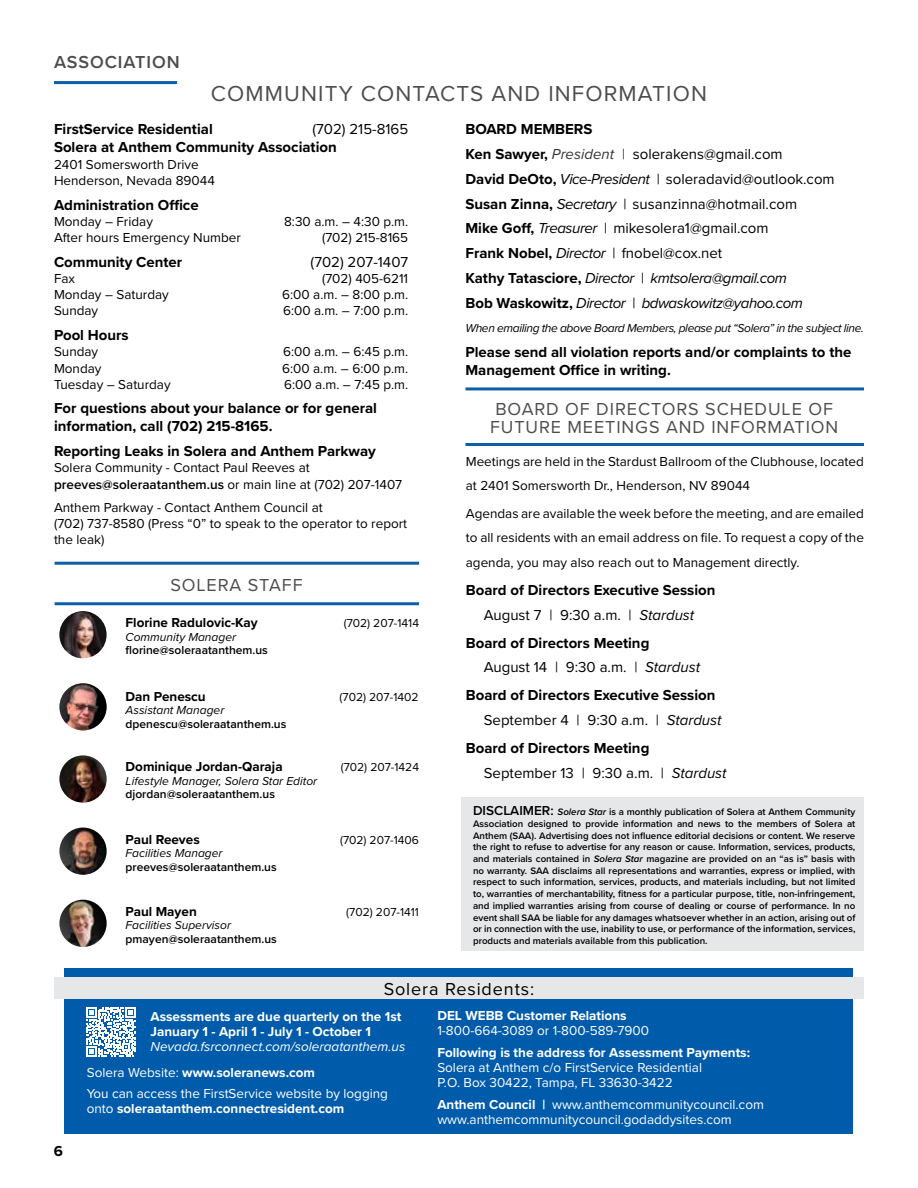
<style>
.page{position:relative;width:918px;height:1188px;background:#fff}
.page>*{position:absolute;margin:0;border:0;box-sizing:border-box;transform-origin:0 0}
.t1{font:22.5px "Proxima Nova";letter-spacing:.05em;color:#4d4d4f}
.t2{font:18px/18px "Proxima Nova";letter-spacing:.05em;color:#4d4d4f;text-align:center}
.t3{font:18px "Proxima Nova";letter-spacing:.05em;color:#000}
.t4{font:600 18px "Proxima Nova";letter-spacing:.05em;color:#4d4d4f}
.t5{font:700 15px/24.6px "Proxima Nova";color:#000}
.t6{font:italic 15px/24.8px "Proxima Nova";letter-spacing:-.03em;color:#000}
.t7{font:15px "Proxima Nova";color:#000}
.t8{font:13.5px/16.2px "Proxima Nova";color:#000}
.t9{font:13.5px/15px "Proxima Nova";color:#fff}
.t10{font:700 13.5px/15px "Proxima Nova";color:#fff}
.t11{font:700 13.5px "Proxima Nova";color:#000}
.t12{font:italic 13.5px/25.3px "Proxima Nova";color:#fff}
.t13{font:600 12px "Proxima Nova";color:#000}
.t14{font:italic 12px "Proxima Nova";color:#000}
.t15{font:italic 12px "Proxima Nova";letter-spacing:-.03em;color:#000}
.t16{font:12px "Proxima Nova";color:#000}
.t17{font:600 9.75px/11.7px "Proxima Nova";color:#000;text-align:justify}
.s1{font-weight:600}
.s2{font-weight:700;font-style:normal}
.s3{color:#343433}
.s4{font-style:normal}
.s5{font-weight:400}
.s6{font-weight:400;font-style:italic}
.s7{font-size:13.5px}
.s8{font-style:italic}
.s9{font-weight:700}
</style>
<div class="page">
<hr style="left:465px;top:387px;width:399px;height:3px;background:#0e5daa">
<hr style="left:465px;top:443px;width:399px;height:3px;background:#0e5daa">
<hr style="left:55px;top:562px;width:364px;height:3px;background:#0e5daa">
<hr style="left:55px;top:602px;width:364px;height:3px;background:#0e5daa">
<img style="left:59px;top:611px;width:48px;height:47px;border-radius:24px">
<img style="left:59px;top:683px;width:48px;height:48px;border-radius:24px">
<img style="left:59px;top:755px;width:48px;height:48px;border-radius:24px">
<img style="left:59px;top:900px;width:48px;height:47px;border-radius:24px">
<img style="left:59px;top:828px;width:48px;height:47px;border-radius:24px">
<div style="left:65px;top:969px;width:788px;height:165px;background:#005cab"></div>
<div style="left:462px;top:798px;width:402px;height:153px;background:#e6e7e8"></div>
<div style="left:54px;top:977px;width:810px;height:22px;background:#e6e7e8"></div>
<svg style="left:86px;top:1007px;width:50px;height:50px"></svg>
<hr style="left:54px;top:81px;width:123px;height:3px;background:#0e5daa">
<h2 class="t4" style="left:54px;top:49px;width:127px">ASSOCIATION</h2>
<h1 class="t1" style="left:211px;top:77px;width:498px">COMMUNITY CONTACTS AND INFORMATION</h1>
<h3 class="t5" style="left:54px;top:117px;width:160px">FirstService Residential</h3>
<h3 class="t7" style="left:312px;top:118px;width:97px">(702) 215-8165</h3>
<h3 class="t5" style="left:54px;top:135px;width:284px">Solera at Anthem Community Association</h3>
<h3 class="t8" style="left:54px;top:156px;width:162px">2401 Somersworth Drive<br>Henderson, Nevada 89044</h3>
<h3 class="t5" style="left:54px;top:192px;width:146px">Administration Office</h3>
<h3 class="t8" style="left:54px;top:213px;width:100px">Monday – Friday</h3>
<h3 class="t8" style="left:284px;top:213px;width:126px">8:30 a.m. – 4:30 p.m.</h3>
<h3 class="t8" style="left:54px;top:229px;width:188px">After hours Emergency Number</h3>
<h3 class="t8" style="left:322px;top:229px;width:88px">(702) 215-8165</h3>
<h3 class="t5" style="left:54px;top:249px;width:130px">Community Center</h3>
<h3 class="t7" style="left:311px;top:251px;width:99px">(702) 207-1407</h3>
<h3 class="t8" style="left:54px;top:270px;width:23px">Fax</h3>
<h3 class="t8" style="left:322px;top:270px;width:88px">(702) 405-6211</h3>
<h3 class="t8" style="left:54px;top:286px;width:116px">Monday – Saturday</h3>
<h3 class="t8" style="left:282px;top:286px;width:128px">6:00 a.m. – 8:00 p.m.</h3>
<h3 class="t8" style="left:54px;top:302px;width:46px">Sunday</h3>
<h3 class="t8" style="left:283px;top:302px;width:127px">6:00 a.m. – 7:00 p.m.</h3>
<h3 class="t5" style="left:54px;top:323px;width:76px">Pool Hours</h3>
<h3 class="t8" style="left:54px;top:343px;width:46px">Sunday</h3>
<h3 class="t8" style="left:283px;top:343px;width:127px">6:00 a.m. – 6:45 p.m.</h3>
<h3 class="t8" style="left:54px;top:359px;width:49px">Monday</h3>
<h3 class="t8" style="left:282px;top:359px;width:128px">6:00 a.m. – 6:00 p.m.</h3>
<h3 class="t8" style="left:54px;top:376px;width:118px">Tuesday – Saturday</h3>
<h3 class="t8" style="left:284px;top:376px;width:126px">6:00 a.m. – 7:45 p.m.</h3>
<h3 class="t5" style="left:54px;top:399px;width:325px;line-height:18px">For questions about your balance or for general information, call (702) 215-8165.</h3>
<h3 class="t5" style="left:54px;top:439px;width:323px">Reporting Leaks in Solera and Anthem Parkway</h3>
<h3 class="t8" style="left:54px;top:459px;width:350px">Solera Community - Contact Paul Reeves at <span class="s1">preeves@soleraatanthem.us</span> or main line at (702) 207-1407</h3>
<h3 class="t8" style="left:54px;top:498px;width:355px">Anthem Parkway - Contact Anthem Council at<br>(702) 737-8580 (Press “0” to speak to the operator to report the leak)</h3>
<h2 class="t2" style="left:170px;top:575px;width:134px">SOLERA STAFF</h2>
<h3 class="t11" style="left:126px;top:613px;width:134px">Florine Radulovic-Kay</h3>
<p class="t16" style="left:344px;top:614px;width:77px">(702) 207-1414</p>
<p class="t14" style="left:126px;top:628px;width:112px">Community Manager</p>
<p class="t13" style="left:126px;top:641px;width:144px">florine@soleraatanthem.us</p>
<h3 class="t11" style="left:126px;top:686px;width:82px">Dan Penescu</h3>
<p class="t16" style="left:340px;top:688px;width:80px">(702) 207-1402</p>
<p class="t14" style="left:126px;top:701px;width:100px">Assistant Manager</p>
<p class="t13" style="left:126px;top:715px;width:162px">dpenescu@soleraatanthem.us</p>
<h3 class="t11" style="left:126px;top:757px;width:159px">Dominique Jordan-Qaraja</h3>
<p class="t16" style="left:341px;top:759px;width:80px">(702) 207-1424</p>
<p class="t14" style="left:126px;top:772px;width:193px">Lifestyle Manager, Solera Star Editor</p>
<p class="t13" style="left:126px;top:786px;width:151px">djordan@soleraatanthem.us</p>
<h3 class="t11" style="left:126px;top:829px;width:76px">Paul Reeves</h3>
<p class="t16" style="left:340px;top:831px;width:81px">(702) 207-1406</p>
<p class="t14" style="left:126px;top:844px;width:98px">Facilities Manager</p>
<p class="t13" style="left:126px;top:858px;width:153px">preeves@soleraatanthem.us</p>
<h3 class="t11" style="left:126px;top:901px;width:73px">Paul Mayen</h3>
<p class="t16" style="left:346px;top:903px;width:74px">(702) 207-1411</p>
<p class="t14" style="left:126px;top:916px;width:107px">Facilities Supervisor</p>
<p class="t13" style="left:126px;top:930px;width:153px">pmayen@soleraatanthem.us</p>
<p class="t6" style="left:465px;top:116px;width:371px"><span class="s2">BOARD MEMBERS<br>Ken Sawyer,</span> <span class="s3">President |</span> <span class="s4">solerakens@gmail.com<br></span><span class="s2">David DeOto,</span> Vice-President | <span class="s4">soleradavid@outlook.com </span><span class="s2">Susan Zinna,</span> Secretary | <span class="s4">susanzinna@hotmail.com<br></span><span class="s2">Mike Goff,</span> Treasurer | <span class="s4">mikesolera1@gmail.com<br></span><span class="s2">Frank Nobel,</span> Director | <span class="s4">fnobel@cox.net<br></span><span class="s2">Kathy Tatasciore,</span> Director | kmtsolera@gmail.com<br><span class="s2">Bob Waskowitz,</span> Director | bdwaskowitz@yahoo.com</p>
<p class="t15" style="left:465px;top:320px;width:400px">When emailing the above Board Members, please put “Solera” in the subject line.</p>
<h3 class="t5" style="left:465px;top:343px;width:387px;line-height:18px">Please send all violation reports and/or complaints to the<br>Management Office in writing.</h3>
<h2 class="t2" style="left:490px;top:399px;width:350px">BOARD OF DIRECTORS SCHEDULE OF<br>FUTURE MEETINGS AND INFORMATION</h2>
<h3 class="t8" style="left:466px;top:449px;width:400px;line-height:24.3px">Meetings are held in the Stardust Ballroom of the Clubhouse, located at 2401 Somersworth Dr., Henderson, NV 89044</h3>
<h3 class="t8" style="left:466px;top:501px;width:400px;line-height:24.5px;text-align:justify">Agendas are available the week before the meeting, and are emailed to all residents with an email address on file. To request a copy of the agenda, you may also reach out to Management directly.</h3>
<h3 class="t5" style="left:466px;top:577px;width:251px;text-align:center">Board of Directors Executive Session<br><span class="s5">August 7 | 9:30 a.m. |</span> <span class="s6">Stardust</span></h3>
<h3 class="t5" style="left:484px;top:630px;width:218px;text-indent:-18px">Board of Directors Meeting<br><span class="s5">August 14 | 9:30 a.m. |</span> <span class="s6">Stardust</span></h3>
<h3 class="t5" style="left:484px;top:683px;width:239px;text-indent:-18px">Board of Directors Executive Session<br><span class="s5">September 4 | 9:30 a.m. |</span> <span class="s6">Stardust</span></h3>
<h3 class="t5" style="left:484px;top:735px;width:244px;text-indent:-18px">Board of Directors Meeting<br><span class="s5">September 13 | 9:30 a.m. |</span> <span class="s6">Stardust</span></h3>
<p class="t17" style="left:473px;top:806px;width:384px"><span class="s7">DISCLAIMER:</span> <span class="s8">Solera Star</span> is a monthly publication of Solera at Anthem Community Association designed to provide information and news to the members of Solera at Anthem (SAA). Advertising does not influence editorial decisions or content. We reserve the right to refuse to advertise for any reason or cause. Information, services, products, and materials contained in <span class="s8">Solera Star</span> magazine are provided on an “as is” basis with no warranty. SAA disclaims all representations and warranties, express or implied, with respect to such information, services, products, and materials including, but not limited to, warranties of merchantability, fitness for a particular purpose, title, non-infringement, and implied warranties arising from course of dealing or course of performance. In no event shall SAA be liable for any damages whatsoever whether in an action, arising out of or in connection with the use, inability to use, or performance of the information, services, products and materials available from this publication.</p>
<h3 class="t5" style="left:54px;top:1139px;width:11px">6</h3>
<h2 class="t3" style="left:384px;top:976px;width:152px">Solera Residents:</h2>
<h3 class="t10" style="left:150px;top:1009px;width:252px">Assessments are due quarterly on the 1st<br>January 1 - April 1 - July 1 - October 1</h3>
<h3 class="t12" style="left:87px;top:1034px;width:320px;text-indent:64px">Nevada.fsrconnect.com/soleraatanthem.us<br><span class="s4">Solera Website:</span> <span class="s2">www.soleranews.com</span></h3>
<h3 class="t9" style="left:87px;top:1086px;width:303px">You can access the FirstService website by logging onto <span class="s9">soleraatanthem.connectresident.com</span></h3>
<h3 class="t10" style="left:437px;top:1008px;width:191px">DEL WEBB Customer Relations</h3>
<h3 class="t9" style="left:437px;top:1023px;width:213px">1-800-664-3089 or 1-800-589-7900</h3>
<h3 class="t10" style="left:437px;top:1045px;width:314px">Following is the address for Assessment Payments:</h3>
<h3 class="t9" style="left:437px;top:1060px;width:266px">Solera at Anthem c/o FirstService Residential<br>P.O. Box 30422, Tampa, FL 33630-3422</h3>
<h3 class="t9" style="left:437px;top:1096px;width:328px"><span class="s9">Anthem Council |</span> www.anthemcommunitycouncil.com www.anthemcommunitycouncil.godaddysites.com</h3>
</div>
